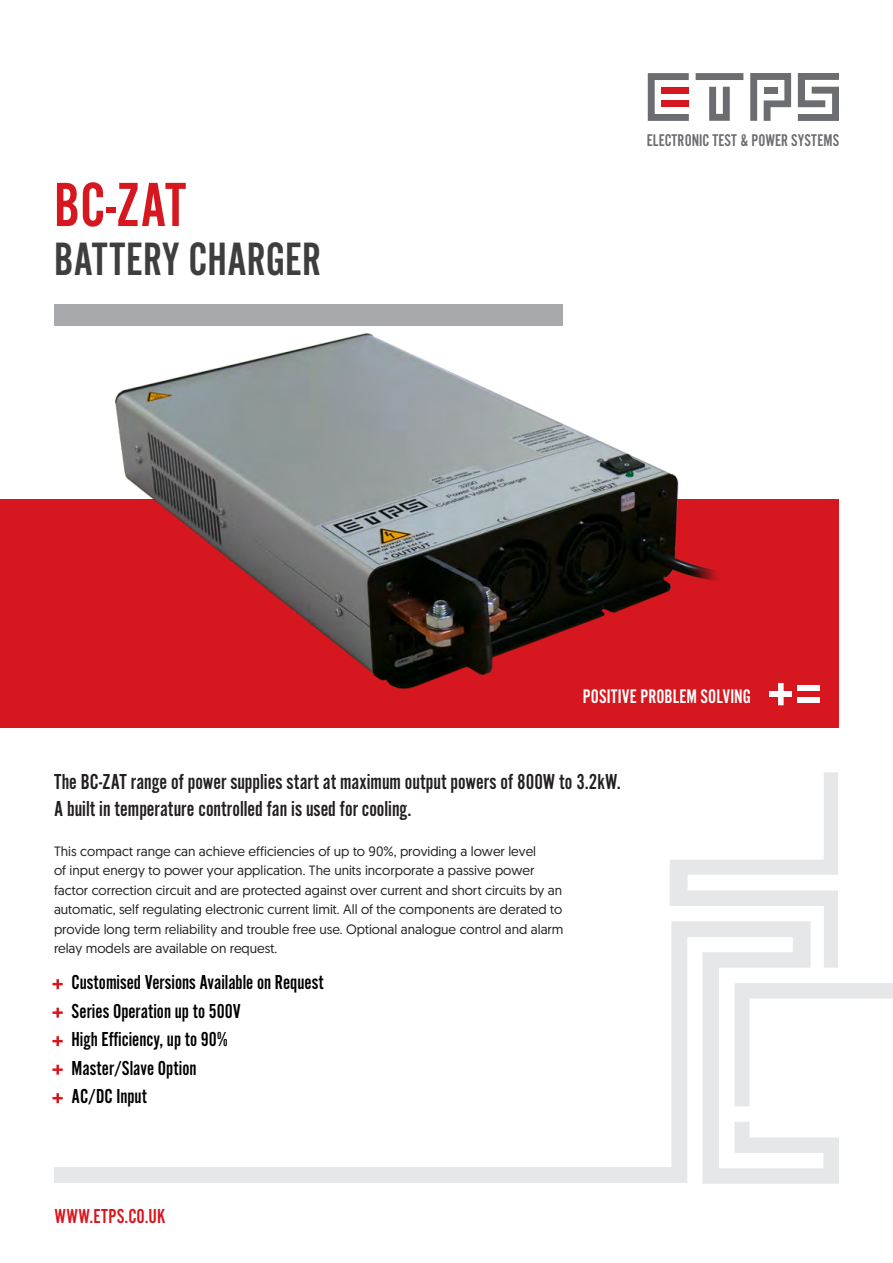
<style>
.page{position:relative;width:893px;height:1263px;background:#fff}
.page>*{position:absolute;margin:0;border:0;box-sizing:border-box;transform-origin:0 0}
.t1{font:64.8px "Alternate Got No 2 D";color:#d7171f}
.t2{font:48.6px "Alternate Got No 2 D";color:#3e3e3f}
.t3{font:22.5px "Alternate Got No 2 D";color:#231f20}
.t4{font:21px "Alternate Got No 2 D";color:#000}
.t5{font:21px "Alternate Got No 2 D";letter-spacing:.015em;color:#d7171f}
.t6{font:20.4px "Alternate Got No 2 D";color:#fff}
.t7{font:17.55px "Alternate Got No 2 D";color:#6c6d70}
.t8{font:13.5px/19.5px "Geomanist";color:#231f20}
</style>
<div class="page">
<div style="left:54px;top:304px;width:509px;height:22px;background:#a8a9ad"></div>
<svg style="left:798px;top:73px;width:41px;height:48px"></svg>
<svg style="left:709px;top:87px;width:21px;height:34px"></svg>
<svg style="left:648px;top:73px;width:41px;height:48px"></svg>
<div style="left:661px;top:87px;width:28px;height:7px;background:#d7171f"></div>
<div style="left:661px;top:100px;width:28px;height:7px;background:#d7171f"></div>
<svg style="left:750px;top:73px;width:41px;height:48px"></svg>
<div style="left:696px;top:73px;width:47px;height:7px;background:#6c6d70"></div>
<div style="left:764px;top:87px;width:14px;height:7px;background:#6c6d70"></div>
<div style="left:0;top:500px;width:839px;height:228px;background:#d7171f"></div>
<svg style="left:52px;top:979px;width:11px;height:10px"></svg>
<svg style="left:52px;top:1008px;width:11px;height:10px"></svg>
<svg style="left:52px;top:1036px;width:11px;height:10px"></svg>
<svg style="left:52px;top:1065px;width:11px;height:10px"></svg>
<svg style="left:52px;top:1093px;width:11px;height:10px"></svg>
<div style="left:54px;top:1167px;width:622px;height:16px;background:#e6e7e9"></div>
<div style="left:769px;top:691px;width:23px;height:6px;background:#fff"></div>
<div style="left:778px;top:683px;width:6px;height:22px;background:#fff"></div>
<div style="left:797px;top:685px;width:22px;height:6px;background:#fff"></div>
<div style="left:797px;top:697px;width:22px;height:6px;background:#fff"></div>
<svg style="left:670px;top:772px;width:223px;height:412px"></svg>
<img style="left:115px;top:333px;width:608px;height:356px">
<p class="t1" style="left:54px;top:170px;width:134px">BC-ZAT</p>
<p class="t2" style="left:54px;top:233px;width:268px">BATTERY CHARGER</p>
<p class="t7" style="left:647px;top:131px;width:194px">ELECTRONIC TEST &amp; POWER SYSTEMS</p>
<p class="t6" style="left:583px;top:686px;width:169px">POSITIVE PROBLEM SOLVING</p>
<p class="t3" style="left:54px;top:770px;width:568px">The BC-ZAT range of power supplies start at maximum output powers of 800W to 3.2kW.</p>
<p class="t3" style="left:54px;top:797px;width:359px">A built in temperature controlled fan is used for cooling.</p>
<p class="t8" style="left:54px;top:841px;width:511px">This compact range can achieve efficiencies of up to 90%, providing a lower level<br>of input energy to power your application. The units incorporate a passive power factor correction circuit and are protected against over current and short circuits by an automatic, self regulating electronic current limit. All of the components are derated to provide long term reliability and trouble free use. Optional analogue control and alarm relay models are available on request.</p>
<p class="t4" style="left:72px;top:971px;width:254px">Customised Versions Available on Request</p>
<p class="t4" style="left:72px;top:999px;width:171px">Series Operation up to 500V</p>
<p class="t4" style="left:72px;top:1028px;width:158px">High Efficiency, up to 90%</p>
<p class="t4" style="left:72px;top:1056px;width:126px">Master/Slave Option</p>
<p class="t4" style="left:72px;top:1085px;width:77px">AC/DC Input</p>
<p class="t5" style="left:55px;top:1205px;width:112px">WWW.ETPS.CO.UK</p>
</div>
